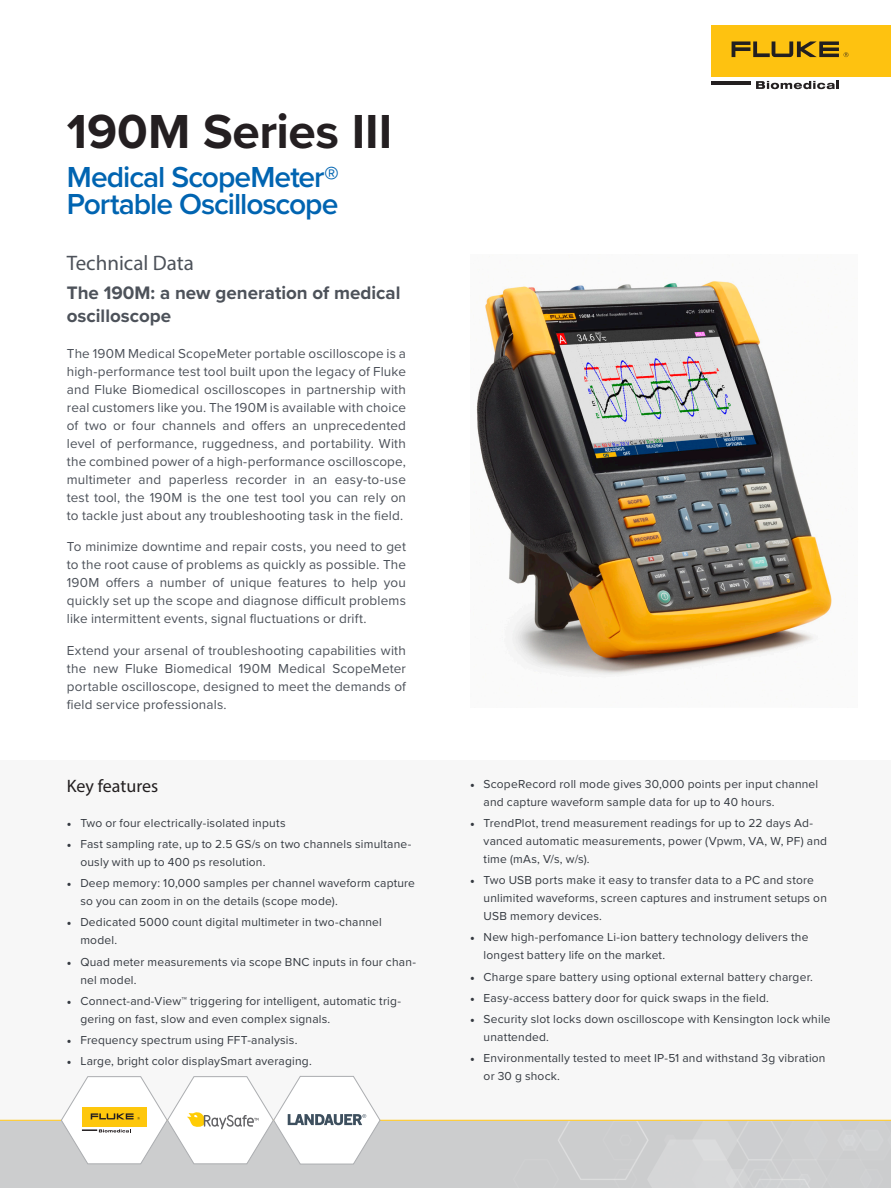
<style>
.page{position:relative;width:891px;height:1188px;background:#fff}
.page>*{position:absolute;margin:0;border:0;box-sizing:border-box;transform-origin:0 0}
.Table_header_2{font:700 49.5px "Proxima Nova";letter-spacing:-.005em;color:#241f21}
.t1{font:600 30px "Proxima Nova";letter-spacing:-.035em;color:#0064b1}
.Header_1{font:21px "Myriad Pro";color:#4d525a}
.Default{font:700 18.75px/22.5px "Proxima Nova";color:#4d525a}
.Pa6{font:18px "Myriad Pro";color:#231f20}
.Body_copy{font:13.5px/18px "Proxima Nova";letter-spacing:.01em;color:#4c5159;text-align:justify}
.t2{font:12px/18px "Proxima Nova";letter-spacing:.015em;color:#343940}
.s1{font-family:"Minion Pro"}
</style>
<div class="page">
<img style="left:0;top:1121px;width:891px;height:67px">
<div style="left:712px;top:26px;width:179px;height:51px;background:#fec210"></div>
<svg style="left:732px;top:41px;width:116px;height:16px"></svg>
<hr style="left:712px;top:81px;width:39px;height:4px;background:#231f20">
<svg style="left:756px;top:81px;width:83px;height:8px"></svg>
<img style="left:476px;top:281px;width:356px;height:394px">
<div style="left:0;top:760px;width:891px;height:360px;background:#f7f7f7"></div>
<hr style="left:0;top:1120px;width:891px;height:1px;background:#ffc20d">
<svg style="left:61px;top:1076px;width:320px;height:89px"></svg>
<p class="Table_header_2" style="left:67px;top:94px;width:327px">190M Series III</p>
<p class="t1" style="left:67px;top:154px;width:274px">Medical ScopeMeter®</p>
<p class="t1" style="left:67px;top:181px;width:273px">Portable Oscilloscope</p>
<p class="Header_1" style="left:67px;top:250px;width:129px">Technical Data</p>
<p class="Default" style="left:67px;top:281px;width:335px">The 190M: a new generation of medical oscilloscope</p>
<p class="Body_copy" style="left:67px;top:344px;width:341px">The 190M Medical ScopeMeter portable oscilloscope is a high-performance test tool built upon the legacy of Fluke and Fluke Biomedical oscilloscopes in partnership with real customers like you. The 190M is available with choice of two or four channels and offers an unprecedented level of performance, ruggedness, and portability. With the combined power of a high-performance oscilloscope, multimeter and paperless recorder in an easy-to-use test tool, the 190M is the one test tool you can rely on to tackle just about any troubleshooting task in the field.</p>
<p class="Body_copy" style="left:67px;top:537px;width:341px">To minimize downtime and repair costs, you need to get to the root cause of problems as quickly as possible. The 190M offers a number of unique features to help you quickly set up the scope and diagnose difficult problems like intermittent events, signal fluctuations or drift.</p>
<p class="Body_copy" style="left:67px;top:641px;width:341px">Extend your arsenal of troubleshooting capabilities with the new Fluke Biomedical 190M Medical ScopeMeter portable oscilloscope, designed to meet the demands of field service professionals.</p>
<p class="Pa6" style="left:67px;top:775px;width:93px">Key features</p>
<p class="t2" style="left:67px;top:813px;width:220px"><span class="s1">•</span> Two or four electrically-isolated inputs</p>
<p class="t2" style="left:80px;top:834px;width:333px;text-indent:-14px"><span class="s1">•</span> Fast sampling rate, up to 2.5 GS/s on two channels simultane&shy;ously with up to 400 ps resolution.</p>
<p class="t2" style="left:80px;top:874px;width:336px;text-indent:-14px"><span class="s1">•</span> Deep memory: 10,000 samples per channel waveform capture so you can zoom in on the details (scope mode).</p>
<p class="t2" style="left:80px;top:913px;width:303px;text-indent:-14px"><span class="s1">•</span> Dedicated 5000 count digital multimeter in two-channel model.</p>
<p class="t2" style="left:80px;top:952px;width:337px;text-indent:-14px"><span class="s1">•</span> Quad meter measurements via scope BNC inputs in four chan&shy;nel model.</p>
<p class="t2" style="left:80px;top:991px;width:322px;text-indent:-14px"><span class="s1">•</span> Connect-and-View™ triggering for intelligent, automatic trig&shy;gering on fast, slow and even complex signals.</p>
<p class="t2" style="left:67px;top:1031px;width:232px"><span class="s1">•</span> Frequency spectrum using FFT-analysis.</p>
<p class="t2" style="left:67px;top:1052px;width:246px"><span class="s1">•</span> Large, bright color displaySmart averaging.</p>
<p class="t2" style="left:484px;top:774px;width:336px;text-indent:-14px"><span class="s1">•</span> ScopeRecord roll mode gives 30,000 points per input channel and capture waveform sample data for up to 40 hours.</p>
<p class="t2" style="left:484px;top:813px;width:345px;text-indent:-14px"><span class="s1">•</span> TrendPlot, trend measurement readings for up to 22 days Ad&shy;vanced automatic measurements, power (Vpwm, VA, W, PF) and time (mAs, V/s, w/s).</p>
<p class="t2" style="left:484px;top:871px;width:345px;text-indent:-14px"><span class="s1">•</span> Two USB ports make it easy to transfer data to a PC and store unlimited waveforms, screen captures and instrument setups on<br>USB memory devices.</p>
<p class="t2" style="left:484px;top:928px;width:326px;text-indent:-14px"><span class="s1">•</span> New high-perfomance Li-ion battery technology delivers the longest battery life on the market.</p>
<p class="t2" style="left:470px;top:967px;width:344px"><span class="s1">•</span> Charge spare battery using optional external battery charger.</p>
<p class="t2" style="left:470px;top:988px;width:300px"><span class="s1">•</span> Easy-access battery door for quick swaps in the field.</p>
<p class="t2" style="left:484px;top:1010px;width:349px;text-indent:-14px"><span class="s1">•</span> Security slot locks down oscilloscope with Kensington lock while unattended.</p>
<p class="t2" style="left:484px;top:1049px;width:343px;text-indent:-14px"><span class="s1">•</span> Environmentally tested to meet IP-51 and withstand 3g vibration or 30 g shock.</p>
</div>
